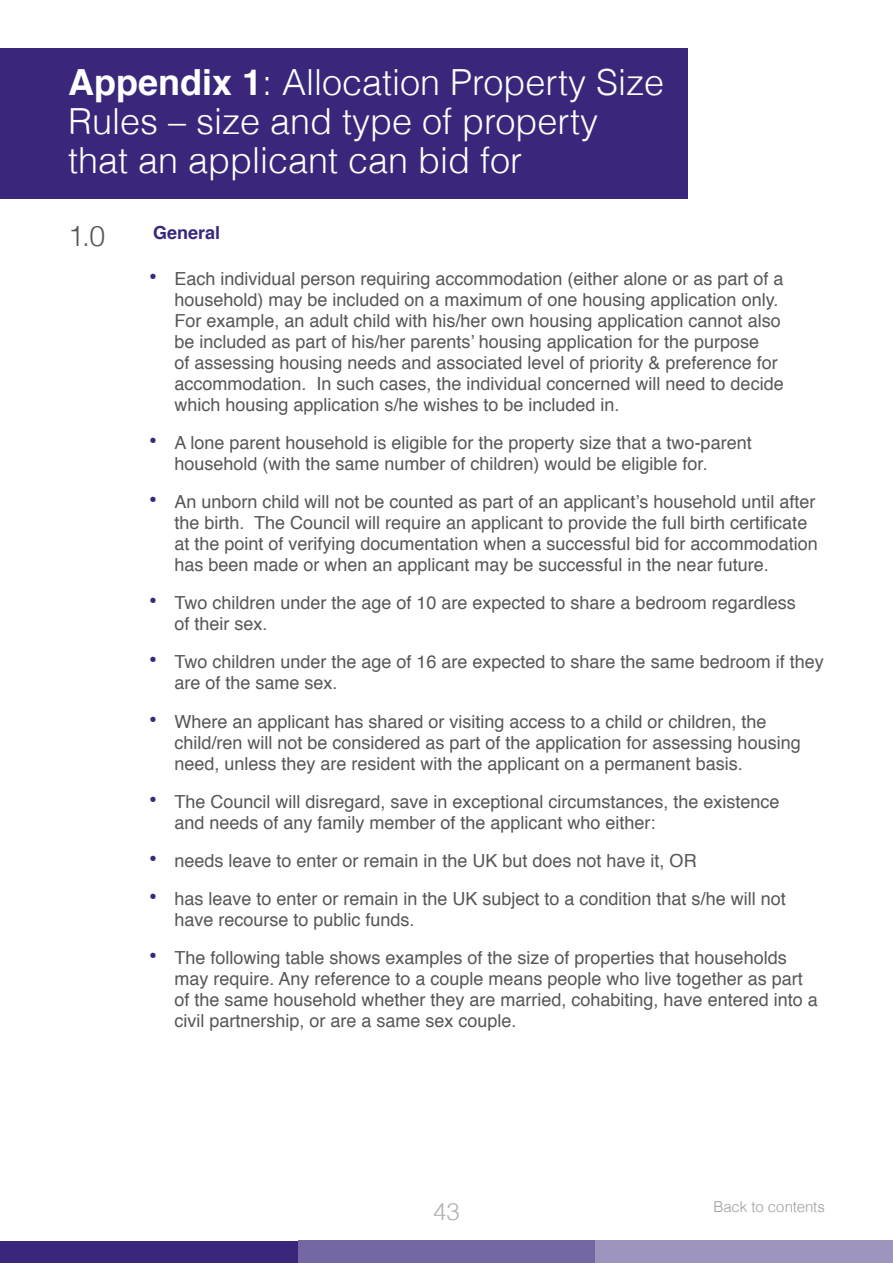
<style>
.page{position:relative;width:893px;height:1263px;background:#fff}
.page>*{position:absolute;margin:0;border:0;box-sizing:border-box;transform-origin:0 0}
.t1{font:300 36px/39px "Helvetica";color:#fff}
.t2{font:300 28.5px "Helvetica";color:#575756}
.t3{font:300 24px "Helvetica";color:#b3b2b2}
.t4{font:18px/21px "Helvetica";color:#575756}
.t5{font:700 18px "Helvetica";color:#3a277b}
.t6{font:300 15px "Helvetica";letter-spacing:-.005em;color:#9d9d9c}
.s1{font-weight:700}
.s2{font-weight:700;font-size:24px;color:#3a277b}
</style>
<div class="page">
<div style="left:0;top:1241px;width:298px;height:22px;background:#3a277b"></div>
<div style="left:298px;top:1241px;width:297px;height:22px;background:#7568a2"></div>
<div style="left:595px;top:1241px;width:298px;height:22px;background:#9d93bd"></div>
<div style="left:0;top:49px;width:688px;height:150px;background:#3a277b"></div>
<p class="t1" style="left:68px;top:61px;width:598px"><span class="s1">Appendix 1</span>: Allocation Property Size<br>Rules – size and type of property that an applicant can bid for</p>
<p class="t2" style="left:68px;top:213px;width:39px">1.0</p>
<p class="t5" style="left:153px;top:218px;width:69px">General</p>
<p class="t4" style="left:174px;top:269px;width:611px;text-indent:-26px"><span class="s2">•</span> Each individual person requiring accommodation (either alone or as part of a household) may be included on a maximum of one housing application only.<br>For example, an adult child with his/her own housing application cannot also be included as part of his/her parents’ housing application for the purpose<br>of assessing housing needs and associated level of priority &amp; preference for accommodation. In such cases, the individual concerned will need to decide which housing application s/he wishes to be included in.</p>
<p class="t4" style="left:174px;top:433px;width:579px;text-indent:-26px"><span class="s2">•</span> A lone parent household is eligible for the property size that a two-parent household (with the same number of children) would be eligible for.</p>
<p class="t4" style="left:174px;top:492px;width:645px;text-indent:-26px"><span class="s2">•</span> An unborn child will not be counted as part of an applicant’s household until after the birth. The Council will require an applicant to provide the full birth certificate at the point of verifying documentation when a successful bid for accommodation has been made or when an applicant may be successful in the near future.</p>
<p class="t4" style="left:174px;top:593px;width:623px;text-indent:-26px"><span class="s2">•</span> Two children under the age of 10 are expected to share a bedroom regardless of their sex.</p>
<p class="t4" style="left:174px;top:652px;width:651px;text-indent:-26px"><span class="s2">•</span> Two children under the age of 16 are expected to share the same bedroom if they are of the same sex.</p>
<p class="t4" style="left:174px;top:711px;width:628px;text-indent:-26px"><span class="s2">•</span> Where an applicant has shared or visiting access to a child or children, the child/ren will not be considered as part of the application for assessing housing need, unless they are resident with the applicant on a permanent basis.</p>
<p class="t4" style="left:174px;top:791px;width:607px;text-indent:-26px"><span class="s2">•</span> The Council will disregard, save in exceptional circumstances, the existence and needs of any family member of the applicant who either:</p>
<p class="t4" style="left:149px;top:850px;width:549px"><span class="s2">•</span> needs leave to enter or remain in the UK but does not have it, OR</p>
<p class="t4" style="left:174px;top:888px;width:613px;text-indent:-26px"><span class="s2">•</span> has leave to enter or remain in the UK subject to a condition that s/he will not have recourse to public funds.</p>
<p class="t4" style="left:174px;top:947px;width:645px;text-indent:-26px"><span class="s2">•</span> The following table shows examples of the size of properties that households may require. Any reference to a couple means people who live together as part of the same household whether they are married, cohabiting, have entered into a civil partnership, or are a same sex couple.</p>
<h3 class="t3" style="left:433px;top:1193px;width:28px">43</h3>
<p class="t6" style="left:713px;top:1194px;width:113px">Back to contents</p>
</div>
